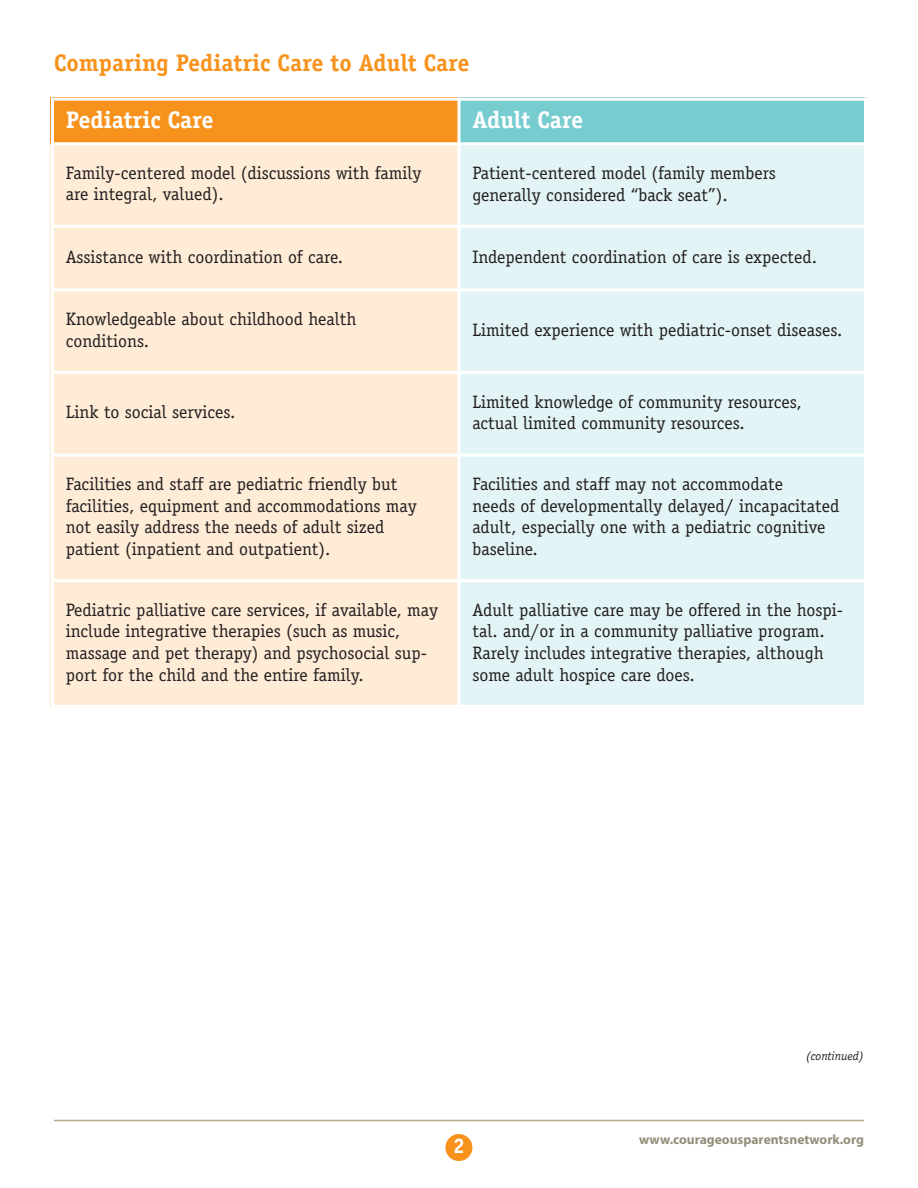
<style>
.page{position:relative;width:918px;height:1188px;background:#fff}
.page>*{position:absolute;margin:0;border:0;box-sizing:border-box;transform-origin:0 0}
.t1{font:700 24px "Officina Serif";color:#f7931d}
.t2{font:700 24px "Officina Serif";color:#fff}
.t3{font:700 21px "Officina Serif";color:#fff}
.t4{font:18px/21.6px "Officina Serif";color:#231f20}
.t5{font:700 13.5px "Myriad Pro";color:#948e7a}
.t6{font:italic 12px "Officina Serif";color:#231f20}
</style>
<div class="page">
<div style="left:445px;top:1134px;width:27px;height:27px;background:#f7931d;border-radius:50%"></div>
<hr style="left:54px;top:1120px;width:810px;height:1px;background:#b8ab8c">
<div style="left:51px;top:98px;width:408px;height:46px;background:#f7931d"></div>
<div style="left:459px;top:98px;width:408px;height:46px;background:#77ccd0"></div>
<div style="left:51px;top:144px;width:408px;height:82px;background:#feecd7"></div>
<div style="left:459px;top:144px;width:408px;height:82px;background:#e3f4f6"></div>
<div style="left:51px;top:226px;width:408px;height:64px;background:#feecd7"></div>
<div style="left:459px;top:226px;width:408px;height:64px;background:#e3f4f6"></div>
<div style="left:51px;top:290px;width:408px;height:83px;background:#feecd7"></div>
<div style="left:459px;top:290px;width:408px;height:83px;background:#e3f4f6"></div>
<div style="left:51px;top:373px;width:408px;height:82px;background:#feecd7"></div>
<div style="left:459px;top:373px;width:408px;height:82px;background:#e3f4f6"></div>
<div style="left:51px;top:455px;width:408px;height:126px;background:#feecd7"></div>
<div style="left:459px;top:455px;width:408px;height:126px;background:#e3f4f6"></div>
<div style="left:51px;top:581px;width:408px;height:127px;background:#feecd7"></div>
<div style="left:459px;top:581px;width:408px;height:127px;background:#e3f4f6"></div>
<hr style="left:51px;top:98px;width:3px;height:610px;background:#fff">
<hr style="left:457px;top:98px;width:3px;height:610px;background:#fff">
<hr style="left:864px;top:98px;width:3px;height:610px;background:#fff">
<hr style="left:51px;top:98px;width:816px;height:3px;background:#fff">
<hr style="left:51px;top:142px;width:816px;height:3px;background:#fff">
<hr style="left:51px;top:225px;width:816px;height:3px;background:#fff">
<hr style="left:51px;top:288px;width:816px;height:3px;background:#fff">
<hr style="left:51px;top:371px;width:816px;height:3px;background:#fff">
<hr style="left:51px;top:454px;width:816px;height:3px;background:#fff">
<hr style="left:51px;top:579px;width:816px;height:3px;background:#fff">
<hr style="left:51px;top:705px;width:816px;height:3px;background:#fff">
<h1 class="t1" style="left:54px;top:54px;width:417px">Comparing Pediatric Care to Adult Care</h1>
<h1 class="t2" style="left:66px;top:110px;width:149px">Pediatric Care</h1>
<h1 class="t2" style="left:472px;top:110px;width:112px">Adult Care</h1>
<p class="t4" style="left:66px;top:162px;width:357px;line-height:21px">Family-centered model (discussions with family are integral, valued).</p>
<p class="t4" style="left:472px;top:162px;width:305px">Patient-centered model (family members generally considered “back seat”).</p>
<p class="t4" style="left:66px;top:246px;width:279px">Assistance with coordination of care.</p>
<p class="t4" style="left:472px;top:246px;width:346px">Independent coordination of care is expected.</p>
<p class="t4" style="left:66px;top:308px;width:292px">Knowledgeable about childhood health conditions.</p>
<p class="t4" style="left:472px;top:319px;width:372px">Limited experience with pediatric-onset diseases.</p>
<p class="t4" style="left:66px;top:401px;width:171px">Link to social services.</p>
<p class="t4" style="left:472px;top:391px;width:331px">Limited knowledge of community resources, actual limited community resources.</p>
<p class="t4" style="left:66px;top:473px;width:352px">Facilities and staff are pediatric friendly but facilities, equipment and accommodations may not easily address the needs of adult sized patient (inpatient and outpatient).</p>
<p class="t4" style="left:472px;top:473px;width:368px">Facilities and staff may not accommodate<br>needs of developmentally delayed/ incapacitated adult, especially one with a pediatric cognitive baseline.</p>
<p class="t4" style="left:66px;top:599px;width:374px">Pediatric palliative care services, if available, may include integrative therapies (such as music, massage and pet therapy) and psychosocial sup&shy;port for the child and the entire family.</p>
<p class="t4" style="left:472px;top:599px;width:372px">Adult palliative care may be offered in the hospi&shy;tal. and/or in a community palliative program.<br>Rarely includes integrative therapies, although some adult hospice care does.</p>
<p class="t6" style="left:806px;top:1049px;width:60px">(continued)</p>
<p class="t3" style="left:453px;top:1138px;width:13px">2</p>
<p class="t5" style="left:639px;top:1135px;width:226px">www.courageousparentsnetwork.org</p>
</div>
